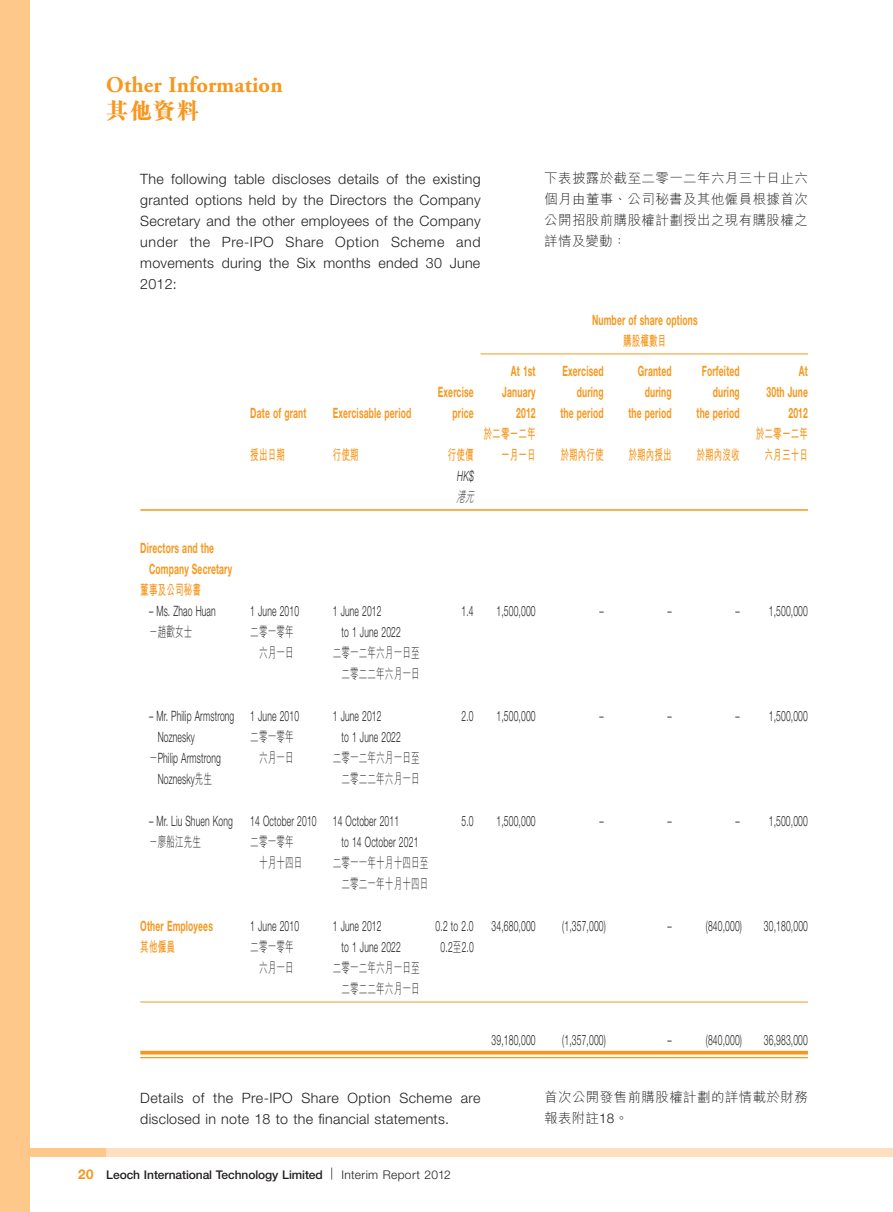
<style>
.page{position:relative;width:893px;height:1212px;background:#fff}
.page>*{position:absolute;margin:0;border:0;box-sizing:border-box;transform-origin:0 0}
.t1{font:700 22.5px/27px "Adobe Garamond Pro";letter-spacing:.005em;color:#f7971d}
.t2{font:300 14.25px "Helvetica Neue LT Std";letter-spacing:.015em;color:#231f20;scale:.6 1}
.t3{font:300 14.25px/21px "Helvetica Neue LT Std";letter-spacing:.015em;color:#231f20;text-align:justify}
.t4{font:700 14.25px/21px "Helvetica Neue LT Std";letter-spacing:.015em;color:#f7971d;text-align:center;scale:.6 1}
.t5{font:300 14.25px/21px "M Hei HK";letter-spacing:.015em;color:#231f20;text-align:right;scale:.6 1}
.t6{font:700 14.25px "M Hei HK";letter-spacing:.015em;color:#f7971d;scale:.6 1}
.t7{font:italic 300 14.25px/21px "Helvetica Neue LT Std";color:#231f20;scale:.6 1}
.t8{font:300 13.5px/21px "M Hei HK";letter-spacing:.03em;color:#231f20;text-align:justify}
.t9{font:500 12px "Helvetica Neue LT Std";letter-spacing:-.01em;color:#231f20}
.s1{font-family:"M Sung HK";font-weight:800}
.s2{font-family:"M Hei HK"}
.s3{font-family:"Helvetica Neue LT Std"}
.s4{font-weight:700;font-size:13.5px;color:#f7971d}
.s5{font-weight:300}
</style>
<div class="page">
<div style="left:0;top:1148px;width:106px;height:9px;background:#fdc889"></div>
<div style="left:106px;top:1148px;width:787px;height:9px;background:#fee0bf"></div>
<div style="left:0;top:0;width:30px;height:1212px;background:#fdc889"></div>
<hr style="left:480px;top:354px;width:328px;height:1px;background:#f7971d">
<hr style="left:140px;top:509px;width:668px;height:2px;background:#f7971d">
<hr style="left:140px;top:1002px;width:668px;height:1px;background:#f7971d">
<hr style="left:140px;top:1051px;width:668px;height:3px;background:#f7971d">
<hr style="left:140px;top:1057px;width:668px;height:1px;background:#f7971d">
<p class="t1" style="left:106px;top:72px;width:178px">Other Information<span class="s1">其他資料</span></p>
<p class="t3" style="left:140px;top:168px;width:342px">The following table discloses details of the existing granted options held by the Directors the Company Secretary and the other employees of the Company under the Pre-IPO Share Option Scheme and movements during the Six months ended 30 June 2012:</p>
<p class="t8" style="left:544px;top:167px;width:265px">下表披露於截至二零一二年六月三十日止六個月由董事、公司秘書及其他僱員根據首次公開招股前購股權計劃授出之現有購股權之詳情及變動：</p>
<p class="t4" style="left:592px;top:309px;width:177px">Number of share options<span class="s2">購股權數目</span></p>
<p class="t4" style="left:511px;top:360px;width:43px">At 1st</p>
<p class="t4" style="left:562px;top:360px;width:70px">Exercised</p>
<p class="t4" style="left:638px;top:360px;width:58px">Granted</p>
<p class="t4" style="left:702px;top:360px;width:65px">Forfeited</p>
<p class="t4" style="left:799px;top:360px;width:17px">At</p>
<p class="t4" style="left:438px;top:381px;width:61px">Exercise</p>
<p class="t4" style="left:502px;top:381px;width:57px">January</p>
<p class="t4" style="left:577px;top:381px;width:46px">during</p>
<p class="t4" style="left:645px;top:381px;width:46px">during</p>
<p class="t4" style="left:713px;top:381px;width:46px">during</p>
<p class="t4" style="left:766px;top:381px;width:70px">30th June</p>
<p class="t4" style="left:250px;top:402px;width:95px">Date of grant</p>
<p class="t4" style="left:333px;top:402px;width:132px">Exercisable period</p>
<p class="t4" style="left:453px;top:402px;width:37px">price</p>
<p class="t4" style="left:516px;top:402px;width:34px">2012</p>
<p class="t4" style="left:560px;top:402px;width:74px">the period</p>
<p class="t4" style="left:628px;top:402px;width:74px">the period</p>
<p class="t4" style="left:696px;top:402px;width:74px">the period</p>
<p class="t4" style="left:788px;top:402px;width:34px">2012</p>
<p class="t6" style="left:484px;top:423px;width:88px">於二零一二年</p>
<p class="t6" style="left:756px;top:423px;width:88px">於二零一二年</p>
<p class="t6" style="left:250px;top:444px;width:59px">授出日期</p>
<p class="t6" style="left:333px;top:444px;width:45px">行使期</p>
<p class="t6" style="left:448px;top:444px;width:45px">行使價</p>
<p class="t6" style="left:501px;top:444px;width:59px">一月一日</p>
<p class="t6" style="left:560px;top:444px;width:74px">於期內行使</p>
<p class="t6" style="left:628px;top:444px;width:74px">於期內授出</p>
<p class="t6" style="left:696px;top:444px;width:74px">於期內沒收</p>
<p class="t6" style="left:765px;top:444px;width:74px">六月三十日</p>
<p class="t7" style="left:457px;top:465px;width:38px">HK$<span class="s2">港元</span></p>
<p class="t4" style="left:140px;top:537px;width:125px">Directors and the</p>
<p class="t4" style="left:149px;top:558px;width:140px">Company Secretary</p>
<p class="t6" style="left:140px;top:579px;width:103px">董事及公司秘書</p>
<p class="t2" style="left:149px;top:602px;width:113px">– Ms. Zhao Huan</p>
<p class="t2" style="left:250px;top:602px;width:83px">1 June 2010</p>
<p class="t2" style="left:333px;top:602px;width:83px">1 June 2012</p>
<p class="t2" style="left:461px;top:602px;width:22px">1.4</p>
<p class="t2" style="left:496px;top:602px;width:67px">1,500,000</p>
<p class="t2" style="left:599px;top:602px;width:9px">–</p>
<p class="t2" style="left:667px;top:602px;width:9px">–</p>
<p class="t2" style="left:735px;top:602px;width:122px">– 1,500,000</p>
<p class="t5" style="left:149px;top:620px;width:74px">－趙歡女士</p>
<p class="t5" style="left:250px;top:620px;width:74px">二零一零年</p>
<p class="t2" style="left:341px;top:623px;width:100px">to 1 June 2022</p>
<p class="t5" style="left:259px;top:641px;width:59px">六月一日</p>
<p class="t5" style="left:333px;top:641px;width:146px">二零一二年六月一日至二零二二年六月一日</p>
<p class="t2" style="left:149px;top:707px;width:252px">– Mr. Philip Armstrong 1 June 2010</p>
<p class="t2" style="left:333px;top:707px;width:83px">1 June 2012</p>
<p class="t2" style="left:461px;top:707px;width:22px">2.0</p>
<p class="t2" style="left:496px;top:707px;width:67px">1,500,000</p>
<p class="t2" style="left:599px;top:707px;width:9px">–</p>
<p class="t2" style="left:667px;top:707px;width:9px">–</p>
<p class="t2" style="left:735px;top:707px;width:122px">– 1,500,000</p>
<p class="t2" style="left:158px;top:728px;width:63px">Noznesky</p>
<p class="t5" style="left:250px;top:725px;width:74px">二零一零年</p>
<p class="t2" style="left:341px;top:728px;width:100px">to 1 June 2022</p>
<p class="t2" style="left:149px;top:749px;width:121px"><span class="s2">－</span>Philip Armstrong</p>
<p class="t5" style="left:259px;top:746px;width:59px">六月一日</p>
<p class="t5" style="left:333px;top:746px;width:146px">二零一二年六月一日至</p>
<p class="t2" style="left:158px;top:770px;width:92px">Noznesky<span class="s2">先生</span></p>
<p class="t5" style="left:341px;top:767px;width:132px">二零二二年六月一日</p>
<p class="t2" style="left:149px;top:812px;width:418px">– Mr. Liu Shuen Kong 14 October 2010 14 October 2011</p>
<p class="t2" style="left:461px;top:812px;width:22px">5.0</p>
<p class="t2" style="left:496px;top:812px;width:67px">1,500,000</p>
<p class="t2" style="left:599px;top:812px;width:9px">–</p>
<p class="t2" style="left:667px;top:812px;width:9px">–</p>
<p class="t2" style="left:735px;top:812px;width:122px">– 1,500,000</p>
<p class="t5" style="left:149px;top:830px;width:88px">－廖船江先生</p>
<p class="t5" style="left:250px;top:830px;width:74px">二零一零年</p>
<p class="t2" style="left:341px;top:833px;width:130px">to 14 October 2021</p>
<p class="t5" style="left:259px;top:851px;width:74px">十月十四日</p>
<p class="t5" style="left:333px;top:851px;width:161px">二零一一年十月十四日至二零二一年十月十四日</p>
<p class="t4" style="left:140px;top:915px;width:122px">Other Employees</p>
<p class="t2" style="left:250px;top:917px;width:83px">1 June 2010</p>
<p class="t2" style="left:333px;top:917px;width:83px">1 June 2012</p>
<p class="t2" style="left:436px;top:917px;width:65px">0.2 to 2.0</p>
<p class="t2" style="left:492px;top:917px;width:75px">34,680,000</p>
<p class="t2" style="left:562px;top:917px;width:74px">(1,357,000)</p>
<p class="t2" style="left:667px;top:917px;width:126px">– (840,000)</p>
<p class="t2" style="left:764px;top:917px;width:75px">30,180,000</p>
<p class="t6" style="left:140px;top:936px;width:59px">其他僱員</p>
<p class="t5" style="left:250px;top:935px;width:74px">二零一零年</p>
<p class="t2" style="left:341px;top:938px;width:100px">to 1 June 2022</p>
<p class="t2" style="left:441px;top:938px;width:57px">0.2<span class="s2">至</span>2.0</p>
<p class="t5" style="left:259px;top:956px;width:59px">六月一日</p>
<p class="t5" style="left:333px;top:956px;width:146px">二零一二年六月一日至二零二二年六月一日</p>
<p class="t2" style="left:492px;top:1031px;width:75px">39,180,000</p>
<p class="t2" style="left:562px;top:1031px;width:74px">(1,357,000)</p>
<p class="t2" style="left:667px;top:1031px;width:126px">– (840,000)</p>
<p class="t2" style="left:764px;top:1031px;width:75px">36,983,000</p>
<p class="t3" style="left:140px;top:1087px;width:342px">Details of the Pre-IPO Share Option Scheme are disclosed in note 18 to the financial statements.</p>
<p class="t8" style="left:544px;top:1086px;width:265px">首次公開發售前購股權計劃的詳情載於財務報表附註<span class="s3">18</span>。</p>
<p class="t9" style="left:78px;top:1167px;width:374px"><span class="s4">20</span> Leoch International Technology Limited <span class="s5">| Interim Report 2012</span></p>
</div>
